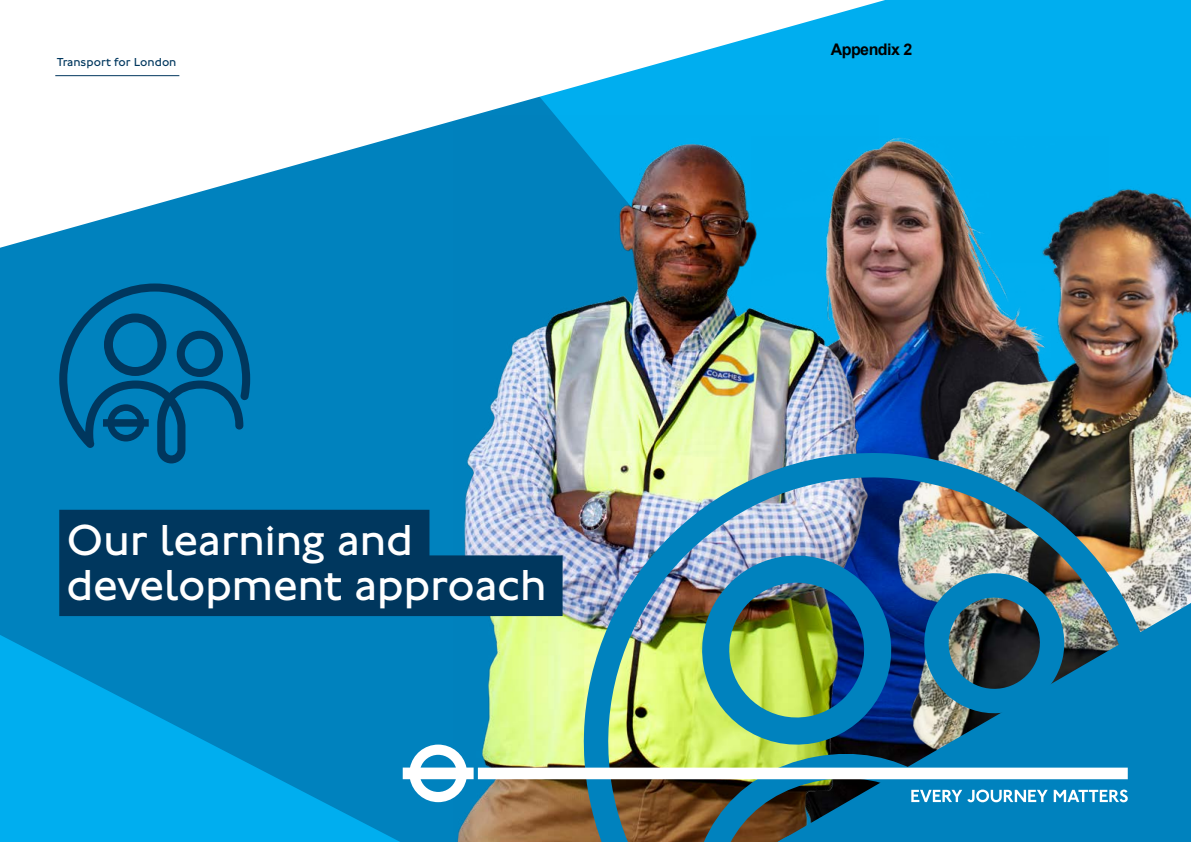
<style>
.page{position:relative;width:1191px;height:842px;background:#0082be}
.page>*{position:absolute;margin:0;border:0;box-sizing:border-box;transform-origin:0 0}
.SectionBreak_Heading_45_45_No_Block__H1{font:45px "Johnston 100";letter-spacing:-.01em;color:#fff}
.t1{font:700 16px "Arial";letter-spacing:-.03em;color:#000}
.TfL_Cover_Text__P{font:12px "Johnston 100";color:#00375e}
</style>
<div class="page">
<div style="left:885px;top:0;width:306px;height:116px;background:#00aeef"></div>
<svg style="left:0;top:0;width:885px;height:248px;fill:#fff"></svg>
<svg style="left:59px;top:283px;width:191px;height:180px"></svg>
<hr style="left:55px;top:75px;width:124px;height:1px;background:#00375e">
<img style="left:453px;top:116px;width:425px;height:726px">
<img style="left:885px;top:116px;width:306px;height:487px">
<img style="left:560px;top:430px;width:602px;height:412px">
<svg style="left:59px;top:510px;width:503px;height:106px;background:#0f446b"></svg>
<svg style="left:403px;top:744px;width:724px;height:58px"></svg>
<svg style="left:0;top:635px;width:400px;height:207px;fill:#00aeef"></svg>
<p class="TfL_Cover_Text__P" style="left:57px;top:55px;width:121px">Transport for London</p>
<h1 class="SectionBreak_Heading_45_45_No_Block__H1" style="left:66px;top:516px;width:348px">Our learning and</h1>
<h1 class="SectionBreak_Heading_45_45_No_Block__H1" style="left:66px;top:561px;width:482px">development approach</h1>
<p class="t1" style="left:830px;top:38px;width:83px">Appendix 2</p>
</div>
